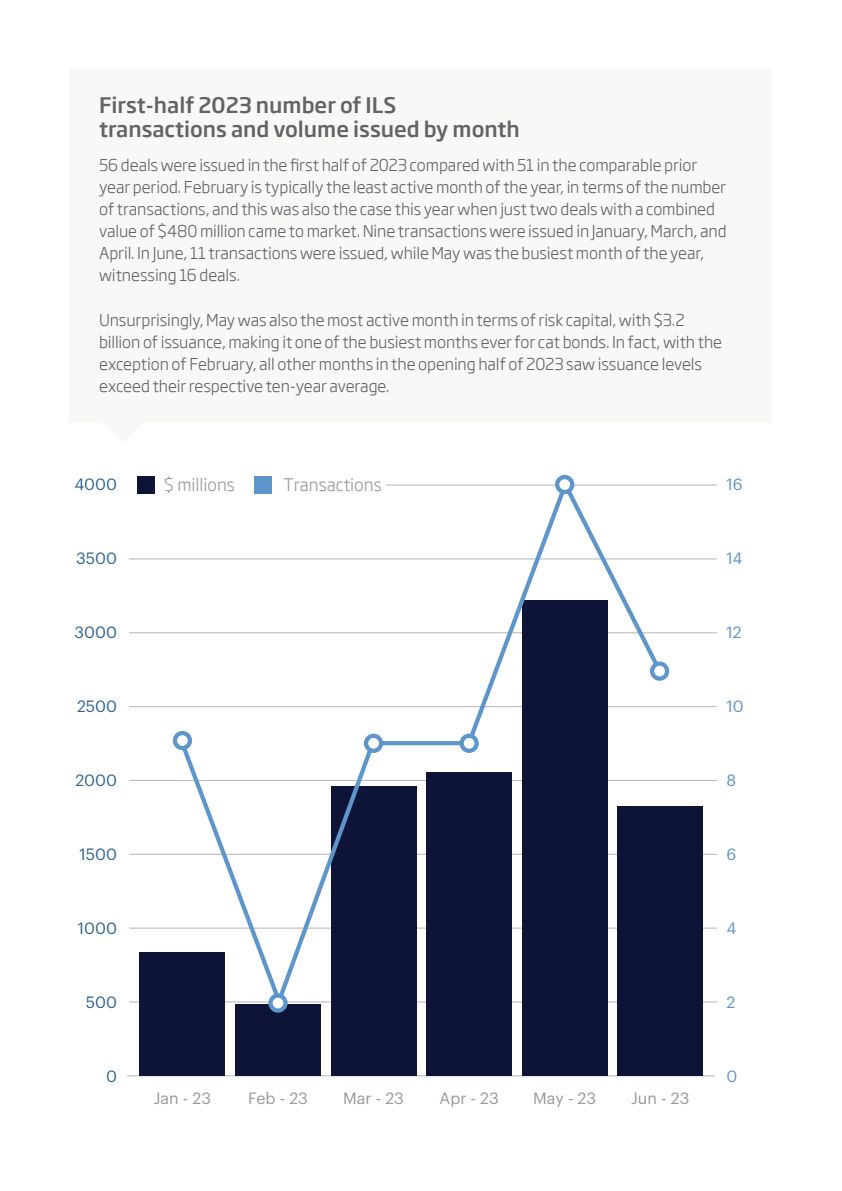
<style>
.page{position:relative;width:842px;height:1191px;background:#fff}
.page>*{position:absolute;margin:0;border:0;box-sizing:border-box;transform-origin:0 0}
.t1{font:500 21px/24px "Soho Gothic Pro";color:#636366}
.t2{font:300 17px "Soho Gothic Pro";color:#989898}
.t3{font:300 16px/22px "Soho Gothic Pro";letter-spacing:-.005em;color:#636366}
.t4{font:16px "Graphik";color:#989898}
.t5{font:16px "Graphik";color:#2d6490}
.t6{font:16px "Graphik";color:#5e95ca}
</style>
<div class="page">
<hr style="left:129px;top:780px;width:588px;height:1px;background:#bcbdc0">
<hr style="left:129px;top:484px;width:588px;height:1px;background:#bcbdc0">
<hr style="left:129px;top:558px;width:588px;height:1px;background:#bcbdc0">
<hr style="left:129px;top:632px;width:588px;height:1px;background:#bcbdc0">
<hr style="left:129px;top:706px;width:588px;height:1px;background:#bcbdc0">
<hr style="left:127px;top:1075px;width:588px;height:1px;background:#bcbdc0">
<hr style="left:129px;top:1001px;width:588px;height:1px;background:#bcbdc0">
<hr style="left:129px;top:927px;width:588px;height:1px;background:#bcbdc0">
<hr style="left:129px;top:853px;width:588px;height:2px;background:#bcbdc0">
<div style="left:121px;top:478px;width:265px;height:17px;background:#fff"></div>
<div style="left:137px;top:476px;width:17px;height:17px;background:#0e1437"></div>
<div style="left:140px;top:952px;width:85px;height:123px;background:#0e1437"></div>
<div style="left:235px;top:1004px;width:86px;height:71px;background:#0e1437"></div>
<div style="left:331px;top:786px;width:85px;height:289px;background:#0e1437"></div>
<div style="left:426px;top:772px;width:86px;height:303px;background:#0e1437"></div>
<div style="left:522px;top:600px;width:85px;height:475px;background:#0e1437"></div>
<div style="left:618px;top:806px;width:85px;height:269px;background:#0e1437"></div>
<svg style="left:176px;top:474px;width:489px;height:539px"></svg>
<div style="left:175px;top:733px;width:15px;height:15px;background:#fff;border-radius:50%"></div>
<div style="left:173px;top:731px;width:19px;height:19px;border:4px solid #5e95ca;border-radius:50%"></div>
<svg style="left:270px;top:995px;width:15px;height:15px"></svg>
<div style="left:268px;top:993px;width:20px;height:19px;border:4px solid #5e95ca;border-radius:50%"></div>
<svg style="left:366px;top:736px;width:15px;height:15px"></svg>
<div style="left:364px;top:733px;width:19px;height:20px;border:4px solid #5e95ca;border-radius:50%"></div>
<svg style="left:462px;top:736px;width:15px;height:15px"></svg>
<div style="left:459px;top:733px;width:20px;height:20px;border:4px solid #5e95ca;border-radius:50%"></div>
<div style="left:557px;top:477px;width:15px;height:15px;background:#fff;border-radius:50%"></div>
<div style="left:555px;top:475px;width:19px;height:19px;border:4px solid #5e95ca;border-radius:50%"></div>
<svg style="left:652px;top:663px;width:15px;height:15px"></svg>
<div style="left:650px;top:661px;width:19px;height:20px;border:4px solid #5e95ca;border-radius:50%"></div>
<div style="left:70px;top:69px;width:702px;height:354px;background:#f8f8f7"></div>
<h1 class="t1" style="left:99px;top:93px;width:422px">First-half 2023 number of ILS transactions and volume issued by month</h1>
<p class="t3" style="left:99px;top:154px;width:629px">56 deals were issued in the first half of 2023 compared with 51 in the comparable prior year period. February is typically the least active month of the year, in terms of the number of transactions, and this was also the case this year when just two deals with a combined value of $480 million came to market. Nine transactions were issued in January, March, and April. In June, 11 transactions were issued, while May was the busiest month of the year, witnessing 16 deals.</p>
<p class="t3" style="left:99px;top:308px;width:624px">Unsurprisingly, May was also the most active month in terms of risk capital, with $3.2 billion of issuance, making it one of the busiest months ever for cat bonds. In fact, with the exception of February, all other months in the opening half of 2023 saw issuance levels exceed their respective ten-year average.</p>
<p class="t5" style="left:75px;top:472px;width:44px">4000</p>
<p class="t2" style="left:164px;top:472px;width:73px">$ millions</p>
<p class="t2" style="left:283px;top:472px;width:100px">Transactions</p>
<p class="t6" style="left:726px;top:472px;width:18px">16</p>
<p class="t5" style="left:76px;top:546px;width:42px">3500</p>
<p class="t6" style="left:726px;top:546px;width:17px">14</p>
<p class="t5" style="left:75px;top:620px;width:44px">3000</p>
<p class="t6" style="left:726px;top:620px;width:17px">12</p>
<p class="t5" style="left:77px;top:694px;width:41px">2500</p>
<p class="t6" style="left:726px;top:694px;width:19px">10</p>
<p class="t5" style="left:76px;top:768px;width:43px">2000</p>
<p class="t6" style="left:726px;top:768px;width:11px">8</p>
<p class="t5" style="left:80px;top:842px;width:39px">1500</p>
<p class="t6" style="left:726px;top:842px;width:11px">6</p>
<p class="t5" style="left:78px;top:916px;width:41px">1000</p>
<p class="t6" style="left:726px;top:916px;width:11px">4</p>
<p class="t5" style="left:86px;top:990px;width:33px">500</p>
<p class="t6" style="left:726px;top:990px;width:10px">2</p>
<p class="t5" style="left:106px;top:1064px;width:12px">0</p>
<p class="t6" style="left:726px;top:1064px;width:12px">0</p>
<p class="t4" style="left:154px;top:1086px;width:59px">Jan - 23</p>
<p class="t4" style="left:248px;top:1086px;width:61px">Feb - 23</p>
<p class="t4" style="left:343px;top:1086px;width:62px">Mar - 23</p>
<p class="t4" style="left:439px;top:1086px;width:61px">Apr - 23</p>
<p class="t4" style="left:533px;top:1086px;width:64px">May - 23</p>
<p class="t4" style="left:631px;top:1086px;width:60px">Jun - 23</p>
</div>
